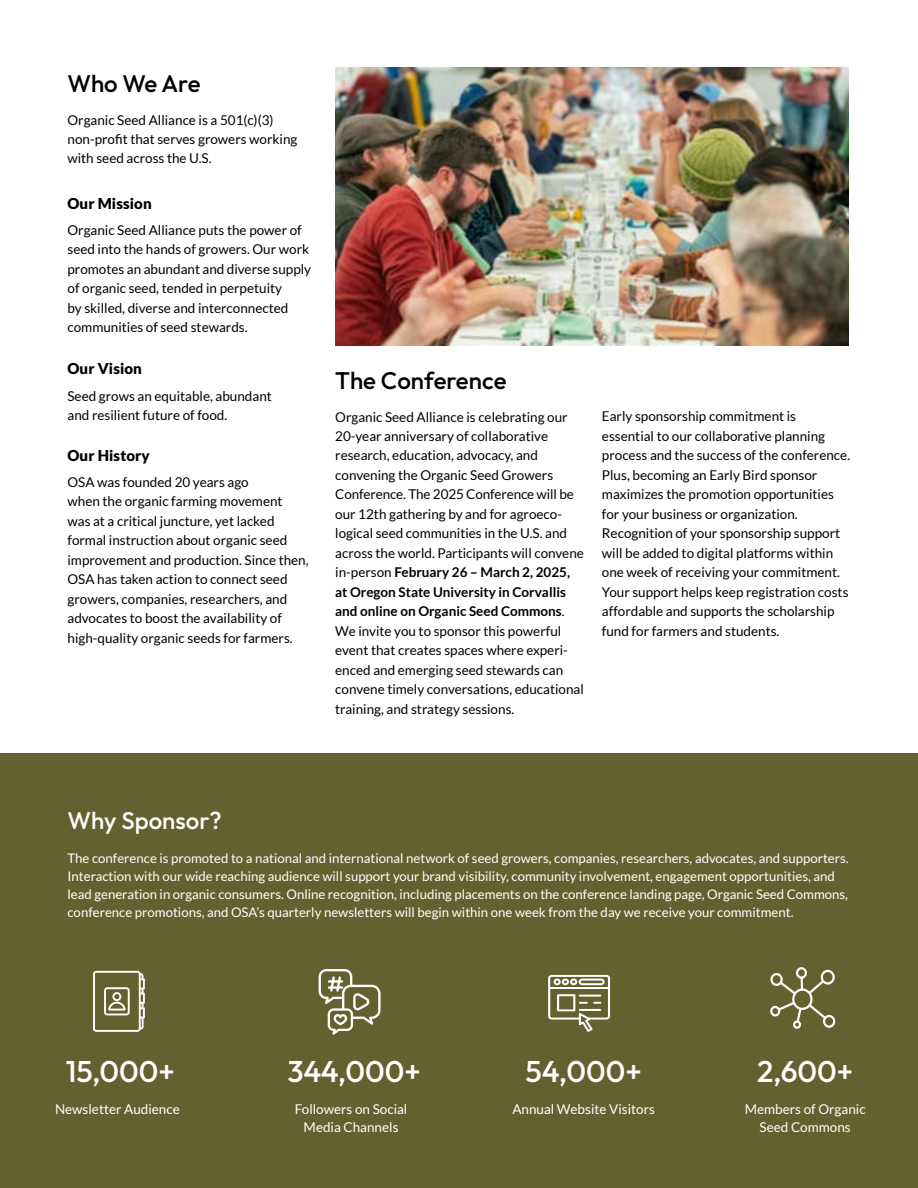
<style>
.page{position:relative;width:918px;height:1188px;background:#fff}
.page>*{position:absolute;margin:0;border:0;box-sizing:border-box;transform-origin:0 0}
.t1{font:100 30px "Outfit";color:#fff}
.t2{font:100 24px "Outfit";color:#000}
.t3{font:100 24px "Outfit";color:#fff}
.t4{font:900 15px "Lato";letter-spacing:.01em;color:#000}
.t5{font:13.5px/19.5px "Lato";color:#000}
.t6{font:13.5px/18px "Lato";color:#fff;text-align:center}
.t7{font:13.2px/18px "Lato";color:#fff}
.s1{font-weight:700}
</style>
<div class="page">
<div style="left:0;top:754px;width:918px;height:434px;background:#636130"></div>
<svg style="left:548px;top:975px;width:62px;height:57px"></svg>
<svg style="left:319px;top:969px;width:62px;height:66px"></svg>
<svg style="left:770px;top:967px;width:65px;height:62px"></svg>
<svg style="left:93px;top:971px;width:52px;height:61px"></svg>
<img style="left:335px;top:68px;width:513px;height:278px">
<h2 class="t2" style="left:68px;top:69px;width:135px">Who We Are</h2>
<p class="t5" style="left:68px;top:110px;width:231px">Organic Seed Alliance is a 501(c)(3) non-profit that serves growers working with seed across the U.S.</p>
<p class="t4" style="left:68px;top:194px;width:86px">Our Mission</p>
<p class="t5" style="left:68px;top:220px;width:245px">Organic Seed Alliance puts the power of seed into the hands of growers. Our work promotes an abundant and diverse supply of organic seed, tended in perpetuity<br>by skilled, diverse and interconnected communities of seed stewards.</p>
<p class="t4" style="left:68px;top:360px;width:76px">Our Vision</p>
<p class="t5" style="left:68px;top:386px;width:206px">Seed grows an equitable, abundant and resilient future of food.</p>
<p class="t4" style="left:68px;top:446px;width:84px">Our History</p>
<p class="t5" style="left:68px;top:472px;width:243px">OSA was founded 20 years ago<br>when the organic farming movement was at a critical juncture, yet lacked formal instruction about organic seed improvement and production. Since then, OSA has taken action to connect seed growers, companies, researchers, and advocates to boost the availability of high-quality organic seeds for farmers.</p>
<h2 class="t2" style="left:335px;top:366px;width:173px">The Conference</h2>
<p class="t5" style="left:335px;top:407px;width:250px">Organic Seed Alliance is celebrating our 20-year anniversary of collaborative research, education, advocacy, and convening the Organic Seed Growers Conference. The 2025 Conference will be our 12th gathering by and for agroeco&shy;logical seed communities in the U.S. and across the world. Participants will convene in-person <span class="s1">February 26 – March 2, 2025, at Oregon State University in Corvallis and online on Organic Seed Commons</span>.<br>We invite you to sponsor this powerful event that creates spaces where experi&shy;enced and emerging seed stewards can convene timely conversations, educational training, and strategy sessions.</p>
<p class="t5" style="left:602px;top:407px;width:250px">Early sponsorship commitment is essential to our collaborative planning process and the success of the conference.<br>Plus, becoming an Early Bird sponsor maximizes the promotion opportunities for your business or organization.<br>Recognition of your sponsorship support will be added to digital platforms within one week of receiving your commitment.<br>Your support helps keep registration costs affordable and supports the scholarship fund for farmers and students.</p>
<h2 class="t3" style="left:68px;top:807px;width:156px">Why Sponsor?</h2>
<p class="t7" style="left:68px;top:849px;width:783px">The conference is promoted to a national and international network of seed growers, companies, researchers, advocates, and supporters.<br>Interaction with our wide reaching audience will support your brand visibility, community involvement, engagement opportunities, and lead generation in organic consumers. Online recognition, including placements on the conference landing page, Organic Seed Commons, conference promotions, and OSA’s quarterly newsletters will begin within one week from the day we receive your commitment.</p>
<h1 class="t1" style="left:66px;top:1054px;width:111px">15,000+</h1>
<p class="t6" style="left:55px;top:1100px;width:126px">Newsletter Audience</p>
<h1 class="t1" style="left:287px;top:1054px;width:135px">344,000+</h1>
<p class="t6" style="left:295px;top:1100px;width:114px">Followers on Social<br>Media Channels</p>
<h1 class="t1" style="left:526px;top:1054px;width:118px">54,000+</h1>
<p class="t6" style="left:512px;top:1100px;width:144px">Annual Website Visitors</p>
<h1 class="t1" style="left:757px;top:1054px;width:98px">2,600+</h1>
<p class="t6" style="left:745px;top:1100px;width:122px">Members of Organic<br>Seed Commons</p>
</div>
